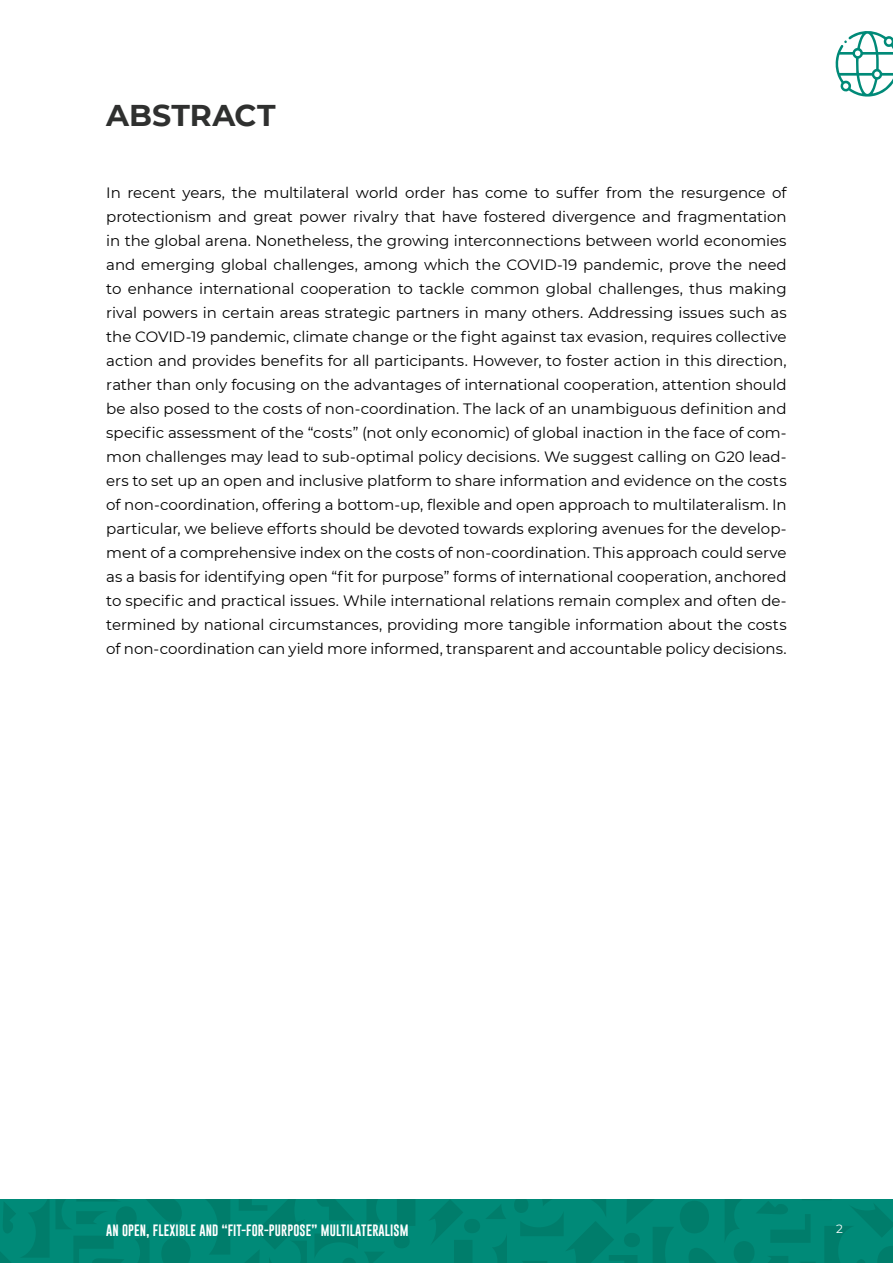
<style>
.page{position:relative;width:893px;height:1263px;background:#fff}
.page>*{position:absolute;margin:0;border:0;box-sizing:border-box;transform-origin:0 0}
.t1{font:700 30px "Montserrat";color:#2f302f}
.t2{font:15px/24px "Montserrat";color:#000;text-align:justify}
.t3{font:12px "Gobold";letter-spacing:.01em;color:#fff}
.t4{font:12px "Montserrat";color:#fff}
</style>
<div class="page">
<div style="left:0;top:1199px;width:893px;height:64px;background:#008a78"></div>
<svg style="left:514px;top:1199px;width:379px;height:64px"></svg>
<svg style="left:430px;top:1200px;width:77px;height:63px"></svg>
<svg style="left:0;top:1199px;width:415px;height:64px"></svg>
<svg style="left:835px;top:31px;width:58px;height:66px"></svg>
<h1 class="t1" style="left:106px;top:94px;width:171px">ABSTRACT</h1>
<p class="t2" style="left:106px;top:180px;width:682px">In recent years, the multilateral world order has come to suffer from the resurgence of protectionism and great power rivalry that have fostered divergence and fragmentation in the global arena. Nonetheless, the growing interconnections between world economies and emerging global challenges, among which the COVID-19 pandemic, prove the need to enhance international cooperation to tackle common global challenges, thus making rival powers in certain areas strategic partners in many others. Addressing issues such as the COVID-19 pandemic, climate change or the fight against tax evasion, requires collective action and provides benefits for all participants. However, to foster action in this direction, rather than only focusing on the advantages of international cooperation, attention should be also posed to the costs of non-coordination. The lack of an unambiguous definition and specific assessment of the “costs” (not only economic) of global inaction in the face of com&shy;mon challenges may lead to sub-optimal policy decisions. We suggest calling on G20 lead&shy;ers to set up an open and inclusive platform to share information and evidence on the costs of non-coordination, offering a bottom-up, flexible and open approach to multilateralism. In particular, we believe efforts should be devoted towards exploring avenues for the develop&shy;ment of a comprehensive index on the costs of non-coordination. This approach could serve as a basis for identifying open “fit for purpose” forms of international cooperation, anchored to specific and practical issues. While international relations remain complex and often de&shy;termined by national circumstances, providing more tangible information about the costs of non-coordination can yield more informed, transparent and accountable policy decisions.</p>
<p class="t3" style="left:106px;top:1223px;width:304px">AN OPEN, FLEXIBLE AND “FIT-FOR-PURPOSE” MULTILATERALISM</p>
<p class="t4" style="left:836px;top:1221px;width:8px">2</p>
</div>
